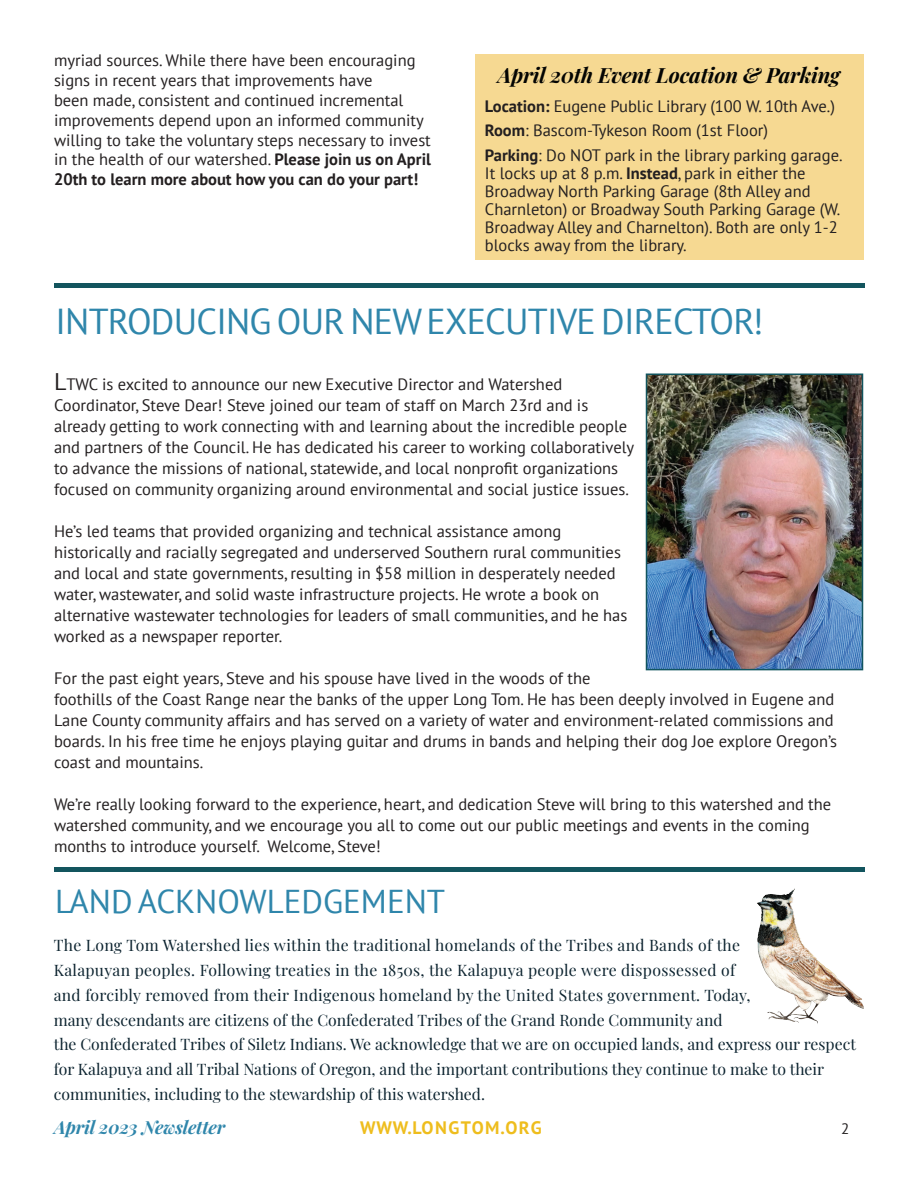
<style>
.page{position:relative;width:918px;height:1188px;background:#fff}
.page>*{position:absolute;margin:0;border:0;box-sizing:border-box;transform-origin:0 0}
.t1{font:36px "PT Sans";letter-spacing:-.02em;color:#2f86ab}
.t2{font:33px "PT Sans";color:#2f86ab}
.t3{font:italic 700 21px "Playfair Display";letter-spacing:-.01em;color:#040503}
.t4{font:italic 700 18px "Playfair Display";letter-spacing:-.01em;color:#2f86ab}
.t5{font:700 18px "PT Sans";letter-spacing:.065em;color:#eebd1d}
.t6{font:16.5px/21px "PT Sans";color:#231f20}
.t7{font:15.75px/24.8px "Playfair Display";color:#0c232f}
.t8{font:15px "PT Sans";color:#231f20}
.s1{font-weight:700}
.s2{font-size:24px}
</style>
<div class="page">
<hr style="left:54px;top:868px;width:811px;height:4px;background:#13555e">
<img style="left:757px;top:888px;width:38px;height:30px">
<img style="left:649px;top:377px;width:211px;height:290px">
<div style="left:646px;top:374px;width:217px;height:296px;border:2px solid #12555f"></div>
<div style="left:54px;top:283px;width:811px;height:5px;background:#13555e"></div>
<div style="left:476px;top:54px;width:388px;height:205px;background:#f6d992"></div>
<p class="t6" style="left:54px;top:50px;width:378px;line-height:19.8px">myriad sources. While there have been encouraging signs in recent years that improvements have<br>been made, consistent and continued incremental improvements depend upon an informed community willing to take the voluntary steps necessary to invest in the health of our watershed. <span class="s1">Please join us on April 20th to learn more about how you can do your part!</span></p>
<p class="t3" style="left:498px;top:59px;width:344px">April 20th Event Location &amp; Parking</p>
<p class="t6" style="left:485px;top:93px;width:359px;line-height:24.8px"><span class="s1">Location:</span> Eugene Public Library (100 W. 10th Ave.)<br><span class="s1">Room</span>: Bascom-Tykeson Room (1st Floor)<br><span class="s1">Parking</span>: Do NOT park in the library parking garage.</p>
<p class="t6" style="left:485px;top:164px;width:357px;line-height:18px">It locks up at 8 p.m. <span class="s1">Instead</span>, park in either the Broadway North Parking Garage (8th Alley and Charnleton) or Broadway South Parking Garage (W.<br>Broadway Alley and Charnelton). Both are only 1-2 blocks away from the library.</p>
<h1 class="t1" style="left:55px;top:298px;width:710px">INTRODUCING OUR NEW EXECUTIVE DIRECTOR!</h1>
<p class="t6" style="left:54px;top:374px;width:582px"><span class="s2">L</span>TWC is excited to announce our new Executive Director and Watershed Coordinator, Steve Dear! Steve joined our team of staff on March 23rd and is already getting to work connecting with and learning about the incredible people and partners of the Council. He has dedicated his career to working collaboratively to advance the missions of national, statewide, and local nonprofit organizations focused on community organizing around environmental and social justice issues.</p>
<p class="t6" style="left:54px;top:521px;width:575px">He’s led teams that provided organizing and technical assistance among historically and racially segregated and underserved Southern rural communities and local and state governments, resulting in $58 million in desperately needed water, wastewater, and solid waste infrastructure projects. He wrote a book on alternative wastewater technologies for leaders of small communities, and he has worked as a newspaper reporter.</p>
<p class="t6" style="left:54px;top:668px;width:785px">For the past eight years, Steve and his spouse have lived in the woods of the<br>foothills of the Coast Range near the banks of the upper Long Tom. He has been deeply involved in Eugene and Lane County community affairs and has served on a variety of water and environment-related commissions and boards. In his free time he enjoys playing guitar and drums in bands and helping their dog Joe explore Oregon’s coast and mountains.</p>
<p class="t6" style="left:54px;top:794px;width:779px">We’re really looking forward to the experience, heart, and dedication Steve will bring to this watershed and the watershed community, and we encourage you all to come out our public meetings and events in the coming months to introduce yourself. Welcome, Steve!</p>
<h2 class="t2" style="left:55px;top:880px;width:392px">LAND ACKNOWLEDGEMENT</h2>
<p class="t7" style="left:54px;top:932px;width:804px">The Long Tom Watershed lies within the traditional homelands of the Tribes and Bands of the<br>Kalapuyan peoples. Following treaties in the 1850s, the Kalapuya people were dispossessed of<br>and forcibly removed from their Indigenous homeland by the United States government. Today,<br>many descendants are citizens of the Confederated Tribes of the Grand Ronde Community and<br>the Confederated Tribes of Siletz Indians. We acknowledge that we are on occupied lands, and express our respect for Kalapuya and all Tribal Nations of Oregon, and the important contributions they continue to make to their communities, including to the stewardship of this watershed.</p>
<p class="t4" style="left:54px;top:1113px;width:173px">April 2023 Newsletter</p>
<p class="t5" style="left:360px;top:1115px;width:183px">WWW.LONGTOM.ORG</p>
<p class="t8" style="left:841px;top:1119px;width:10px">2</p>
</div>
